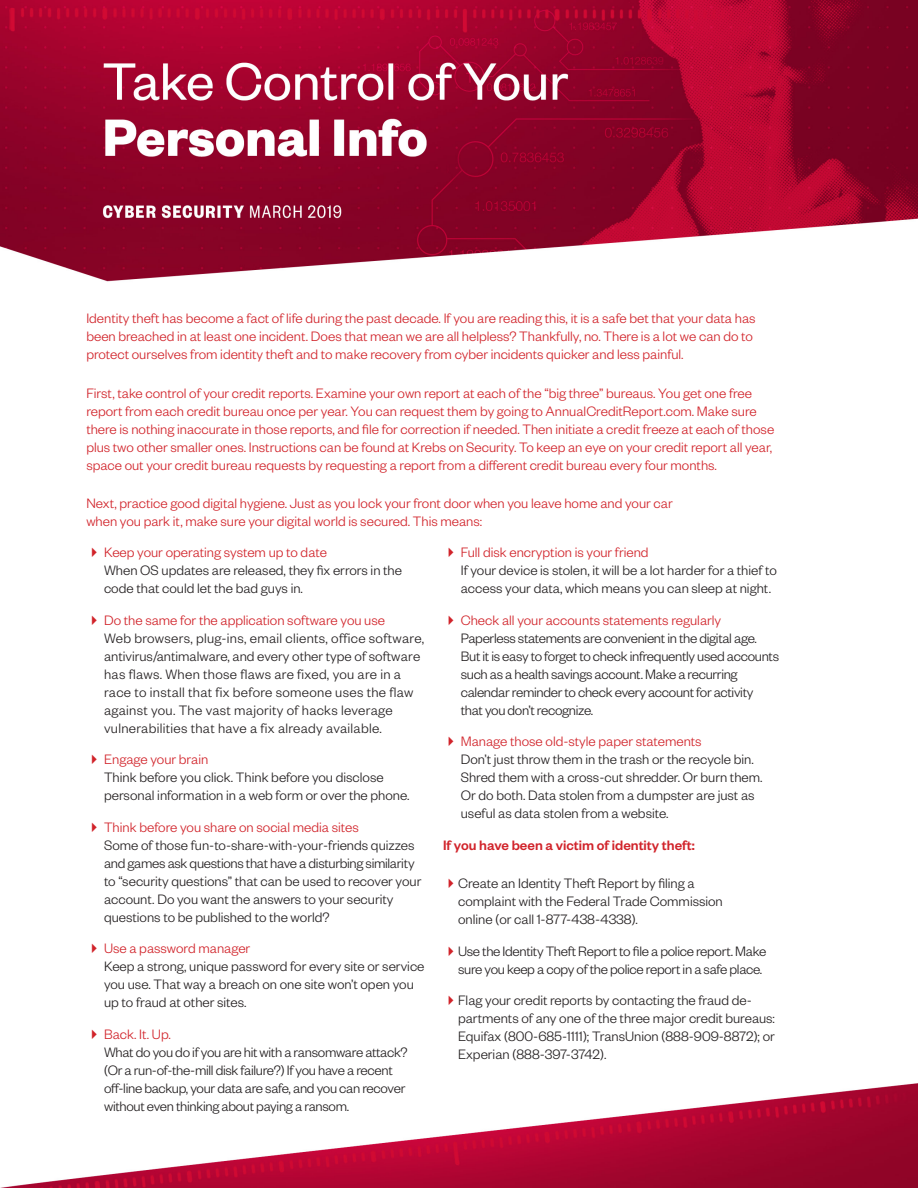
<style>
.page{position:relative;width:918px;height:1188px;background:#fff}
.page>*{position:absolute;margin:0;border:0;box-sizing:border-box;transform-origin:0 0}
.t1{font:300 15px/18px "Founders Grotesk";color:#231f20}
.t2{font:300 15px/18px "Founders Grotesk";color:#d1232a}
.t3{font:300 15px/18px "Founders Grotesk";letter-spacing:-.02em;color:#231f20}
.t4{font:300 15px/18px "Founders Grotesk";letter-spacing:.02em;color:#231f20}
.t5{font:500 15px "Founders Grotesk";color:#d1232a}
.s1{color:#d1232a}
</style>
<div class="page">
<img style="left:0;top:0;width:918px;height:1188px">
<p class="t2" style="left:86px;top:309px;width:671px">Identity theft has become a fact of life during the past decade. If you are reading this, it is a safe bet that your data has been breached in at least one incident. Does that mean we are all helpless? Thankfully, no. There is a lot we can do to protect ourselves from identity theft and to make recovery from cyber incidents quicker and less painful.</p>
<p class="t2" style="left:86px;top:383px;width:689px">First, take control of your credit reports. Examine your own report at each of the “big three” bureaus. You get one free report from each credit bureau once per year. You can request them by going to AnnualCreditReport.com. Make sure there is nothing inaccurate in those reports, and file for correction if needed. Then initiate a credit freeze at each of those plus two other smaller ones. Instructions can be found at Krebs on Security. To keep an eye on your credit report all year, space out your credit bureau requests by requesting a report from a different credit bureau every four months.</p>
<p class="t2" style="left:86px;top:493px;width:588px">Next, practice good digital hygiene. Just as you lock your front door when you leave home and your car when you park it, make sure your digital world is secured. This means:</p>
<p class="t1" style="left:104px;top:543px;width:300px;text-indent:-18px"><span class="s1">✔ Keep your operating system up to date<br></span>When OS updates are released, they fix errors in the code that could let the bad guys in.</p>
<p class="t4" style="left:104px;top:610px;width:322px;text-indent:-18px"><span class="s1">✔ Do the same for the application software you use<br></span>Web browsers, plug-ins, email clients, office software, antivirus/antimalware, and every other type of software has flaws. When those flaws are fixed, you are in a race to install that fix before someone uses the flaw against you. The vast majority of hacks leverage vulnerabilities that have a fix already available.</p>
<p class="t1" style="left:104px;top:750px;width:307px;text-indent:-18px"><span class="s1">✔ Engage your brain<br></span>Think before you click. Think before you disclose personal information in a web form or over the phone.</p>
<p class="t1" style="left:104px;top:817px;width:319px;text-indent:-18px"><span class="s1">✔ Think before you share on social media sites<br></span>Some of those fun-to-share-with-your-friends quizzes and games ask questions that have a disturbing similarity to “security questions” that can be used to recover your account. Do you want the answers to your security questions to be published to the world?</p>
<p class="t1" style="left:104px;top:939px;width:322px;text-indent:-18px"><span class="s1">✔ Use a password manager<br></span>Keep a strong, unique password for every site or service you use. That way a breach on one site won’t open you up to fraud at other sites.</p>
<p class="t3" style="left:104px;top:1024px;width:305px;text-indent:-18px"><span class="s1">✔ Back. It. Up.<br></span>What do you do if you are hit with a ransomware attack? (Or a run-of-the-mill disk failure?) If you have a recent off-line backup, your data are safe, and you can recover without even thinking about paying a ransom.</p>
<p class="t1" style="left:461px;top:543px;width:318px;text-indent:-18px"><span class="s1">✔ Full disk encryption is your friend<br></span>If your device is stolen, it will be a lot harder for a thief to access your data, which means you can sleep at night.</p>
<p class="t3" style="left:461px;top:610px;width:320px;text-indent:-18px"><span class="s1">✔ Check all your accounts statements regularly </span>Paperless statements are convenient in the digital age.<br>But it is easy to forget to check infrequently used accounts such as a health savings account. Make a recurring calendar reminder to check every account for activity that you don’t recognize.</p>
<p class="t1" style="left:461px;top:732px;width:303px;text-indent:-18px"><span class="s1">✔ Manage those old-style paper statements<br></span>Don’t just throw them in the trash or the recycle bin.<br>Shred them with a cross-cut shredder. Or burn them.<br>Or do both. Data stolen from a dumpster are just as useful as data stolen from a website.</p>
<p class="t5" style="left:443px;top:836px;width:253px">If you have been a victim of identity theft:</p>
<p class="t1" style="left:458px;top:874px;width:266px;text-indent:-15px"><span class="s1">✔</span>Create an Identity Theft Report by filing a complaint with the Federal Trade Commission online (or call 1-877-438-4338).</p>
<p class="t3" style="left:443px;top:941px;width:325px;text-align:right"><span class="s1">✔</span>Use the Identity Theft Report to file a police report. Make sure you keep a copy of the police report in a safe place.</p>
<p class="t1" style="left:458px;top:991px;width:318px;text-indent:-15px"><span class="s1">✔</span>Flag your credit reports by contacting the fraud de&shy;partments of any one of the three major credit bureaus:<br>Equifax (800-685-1111); TransUnion (888-909-8872); or Experian (888-397-3742).</p>
</div>
